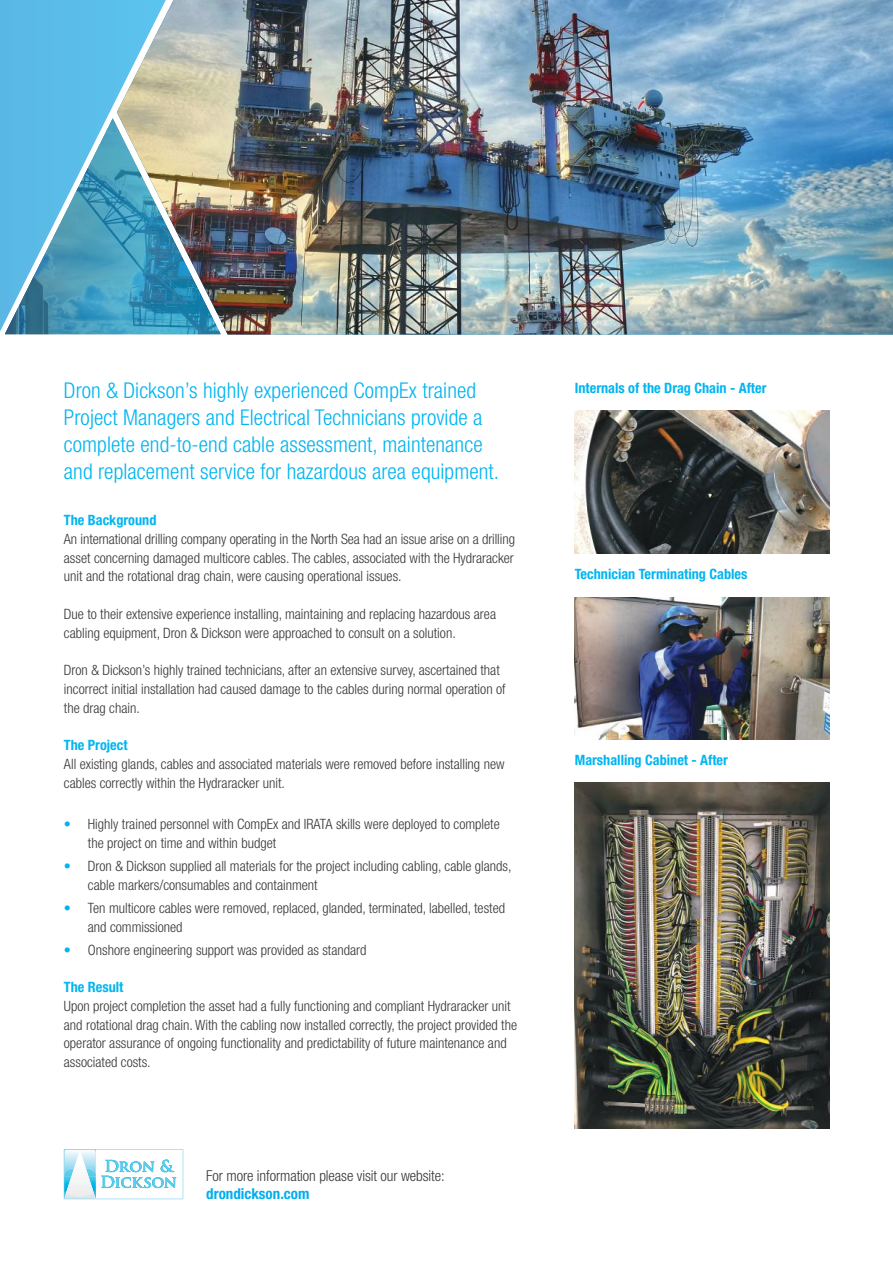
<style>
.page{position:relative;width:893px;height:1263px;background:#fff}
.page>*{position:absolute;margin:0;border:0;box-sizing:border-box;transform-origin:0 0}
.t1{font:300 condensed 21.75px/27px "Helvetica Neue LT Std";letter-spacing:.005em;color:#00b5f1}
.t2{font:300 condensed 15px "Helvetica Neue LT Std";letter-spacing:-.005em;color:#393535}
.t3{font:700 condensed 15px "Helvetica Neue LT Std";color:#00aeef}
.t4{font:300 condensed 14.25px/18.8px "Helvetica Neue LT Std";color:#393535}
.t5{font:700 condensed 14.25px "Helvetica Neue LT Std";color:#00b5f1}
.s1{color:#00b5f1}
</style>
<div class="page">
<svg style="left:0;top:0;width:278px;height:335px;background:#68b9e1"></svg>
<img style="left:5px;top:0;width:888px;height:334px">
<img style="left:5px;top:118px;width:216px;height:216px">
<img style="left:575px;top:411px;width:254px;height:143px">
<img style="left:575px;top:782px;width:254px;height:346px">
<img style="left:575px;top:597px;width:254px;height:142px">
<svg style="left:64px;top:1149px;width:119px;height:50px"></svg>
<h1 class="t1" style="left:64px;top:377px;width:437px">Dron &amp; Dickson’s highly experienced CompEx trained Project Managers and Electrical Technicians provide a complete end-to-end cable assessment, maintenance and replacement service for hazardous area equipment.</h1>
<p class="t5" style="left:64px;top:511px;width:94px">The Background</p>
<p class="t4" style="left:64px;top:529px;width:453px;text-align:justify">An international drilling company operating in the North Sea had an issue arise on a drilling asset concerning damaged multicore cables. The cables, associated with the Hydraracker unit and the rotational drag chain, were causing operational issues.</p>
<p class="t4" style="left:64px;top:604px;width:434px">Due to their extensive experience installing, maintaining and replacing hazardous area cabling equipment, Dron &amp; Dickson were approached to consult on a solution.</p>
<p class="t4" style="left:64px;top:660px;width:443px">Dron &amp; Dickson’s highly trained technicians, after an extensive survey, ascertained that incorrect initial installation had caused damage to the cables during normal operation of the drag chain.</p>
<p class="t5" style="left:64px;top:736px;width:65px">The Project</p>
<p class="t4" style="left:64px;top:754px;width:442px">All existing glands, cables and associated materials were removed before installing new cables correctly within the Hydraracker unit.</p>
<p class="t4" style="left:88px;top:815px;width:413px;text-indent:-24px"><span class="s1">•</span> Highly trained personnel with CompEx and IRATA skills were deployed to complete the project on time and within budget</p>
<p class="t4" style="left:88px;top:856px;width:425px;text-indent:-24px"><span class="s1">•</span> Dron &amp; Dickson supplied all materials for the project including cabling, cable glands, cable markers/consumables and containment</p>
<p class="t4" style="left:88px;top:898px;width:419px;text-indent:-24px"><span class="s1">•</span> Ten multicore cables were removed, replaced, glanded, terminated, labelled, tested and commissioned</p>
<p class="t4" style="left:64px;top:940px;width:304px"><span class="s1">•</span> Onshore engineering support was provided as standard</p>
<p class="t5" style="left:64px;top:978px;width:61px">The Result</p>
<p class="t4" style="left:64px;top:996px;width:455px">Upon project completion the asset had a fully functioning and compliant Hydraracker unit and rotational drag chain. With the cabling now installed correctly, the project provided the operator assurance of ongoing functionality and predictability of future maintenance and associated costs.</p>
<p class="t2" style="left:206px;top:1167px;width:240px">For more information please visit our website:</p>
<p class="t3" style="left:206px;top:1185px;width:105px">drondickson.com</p>
<p class="t5" style="left:575px;top:379px;width:193px">Internals of the Drag Chain - After</p>
<p class="t5" style="left:575px;top:566px;width:174px">Technician Terminating Cables</p>
<p class="t5" style="left:575px;top:751px;width:155px">Marshalling Cabinet - After</p>
</div>
